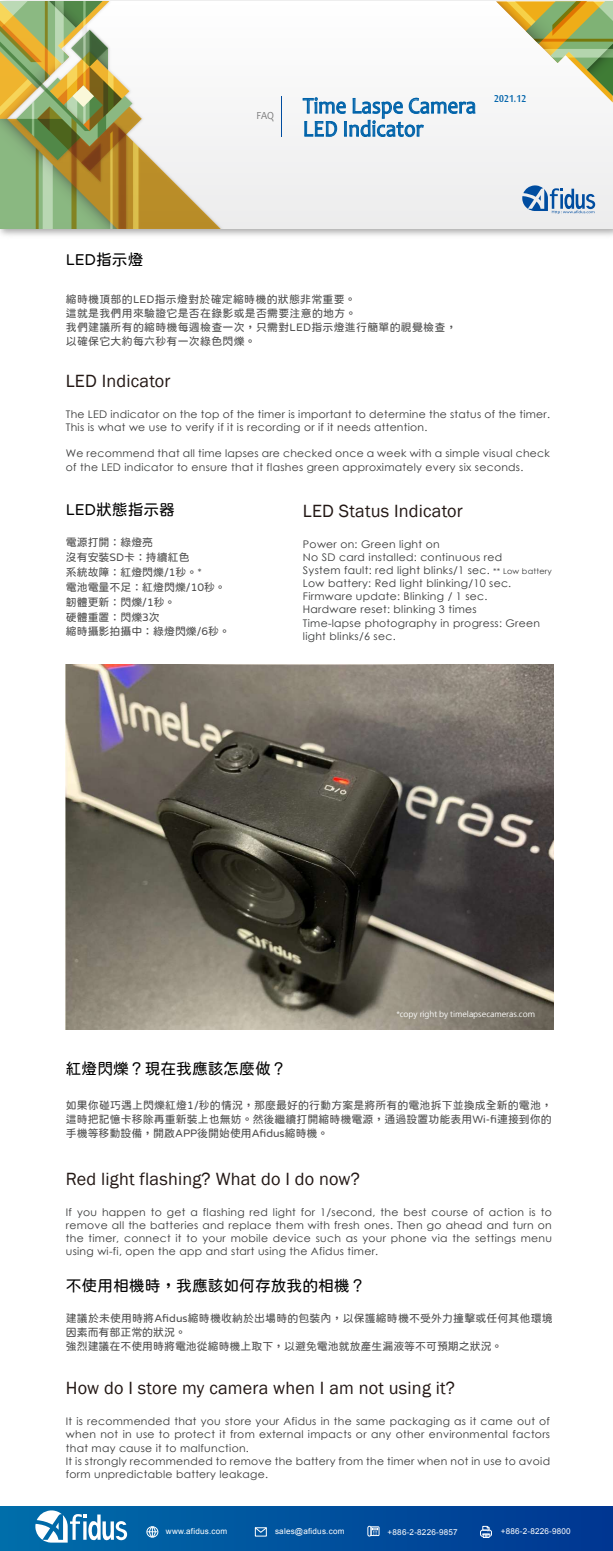
<style>
.page{position:relative;width:613px;height:1551px;background:#fff}
.page>*{position:absolute;margin:0;border:0;box-sizing:border-box;transform-origin:0 0}
.t1{font:23.1px/23.1px "Candara";letter-spacing:.01em;color:#0063aa;text-align:center;scale:.9 1}
.t2{font:18.2px "Franklin Gothic";letter-spacing:.01em;color:#231815}
.t3{font:15.75px "jf openhuninn 1.0";color:#000}
.t4{font:15.4px "Mool Boran";letter-spacing:.01em;color:#0063aa;scale:.9 1}
.t5{font:10.94px/14.9px "jf openhuninn 1.0";letter-spacing:.005em;color:#4c4c4c}
.t6{font:10.94px/14px "jf openhuninn 1.0";letter-spacing:.025em;color:#4c4c4c}
.t7{font:10.5px/13.1px "Century Gothic";letter-spacing:.025em;color:#373838}
.t8{font:8.14px "Arial";letter-spacing:.025em;color:#fff}
.t9{font:7.88px "Microsoft Jheng Hei UI Regular";color:#fff}
.s1{font-size:7.88px}
</style>
<div class="page">
<div style="left:0;top:1px;width:612px;height:228px;background:#f3f3f4"></div>
<svg style="left:522px;top:185px;width:73px;height:29px"></svg>
<svg style="left:0;top:1px;width:221px;height:228px"></svg>
<svg style="left:496px;top:1px;width:116px;height:101px"></svg>
<svg style="left:302px;top:97px;width:173px;height:40px"></svg>
<hr style="left:280px;top:96px;width:1px;height:40px;background:#004da0">
<img style="left:66px;top:664px;width:487px;height:365px">
<div style="left:0;top:1506px;width:612px;height:44px;background:linear-gradient(to right,#0470ab,#003591)"></div>
<svg style="left:35px;top:1510px;width:92px;height:32px"></svg>
<div style="left:146px;top:1526px;width:12px;height:11px;border:1px solid #fff;border-radius:50%"></div>
<svg style="left:147px;top:1526px;width:10px;height:11px"></svg>
<svg style="left:254px;top:1526px;width:13px;height:7px"></svg>
<svg style="left:371px;top:1526px;width:8px;height:10px"></svg>
<div style="left:367px;top:1526px;width:4px;height:10px;border:1px solid #fff;border-radius:2px"></div>
<svg style="left:480px;top:1525px;width:12px;height:12px"></svg>
<h1 class="t1" style="left:256px;top:94px;width:245px"><sub>FAQ</sub> Time Laspe Camera<br>LED Indicator</h1>
<h3 class="t4" style="left:494px;top:88px;width:37px">2021.12</h3>
<h3 class="t3" style="left:66px;top:250px;width:79px">LED指示燈</h3>
<p class="t6" style="left:66px;top:292px;width:392px">縮時機頂部的LED指示燈對於確定縮時機的狀態非常重要。<br>這就是我們用來驗證它是否在錄影或是否需要注意的地方。<br>我們建議所有的縮時機每週檢查一次，只需對LED指示燈進行簡單的視覺檢查，以確保它大約每六秒有一次綠色閃爍。</p>
<h2 class="t2" style="left:66px;top:370px;width:106px">LED Indicator</h2>
<p class="t7" style="left:66px;top:407px;width:485px">The LED indicator on the top of the timer is important to determine the status of the timer.<br>This is what we use to verify if it is recording or if it needs attention.</p>
<p class="t7" style="left:66px;top:447px;width:485px">We recommend that all time lapses are checked once a week with a simple visual check of the LED indicator to ensure that it flashes green approximately every six seconds.</p>
<h3 class="t3" style="left:66px;top:499px;width:110px">LED狀態指示器</h3>
<p class="t5" style="left:66px;top:535px;width:166px">電源打開：綠燈亮<br>沒有安裝SD卡：持續紅色<br>系統故障：紅燈閃爍/1秒。*<br>電池電量不足：紅燈閃爍/10秒。韌體更新：閃爍/1秒。<br>硬體重置：閃爍3次<br>縮時攝影拍攝中：綠燈閃爍/6秒。</p>
<h2 class="t2" style="left:303px;top:499px;width:161px">LED Status Indicator</h2>
<p class="t7" style="left:303px;top:537px;width:250px">Power on: Green light on<br>No SD card installed: continuous red<br>System fault: red light blinks/1 sec. <span class="s1">** Low battery </span>Low battery: Red light blinking/10 sec.<br>Firmware update: Blinking / 1 sec.<br>Hardware reset: blinking 3 times<br>Time-lapse photography in progress: Green light blinks/6 sec.</p>
<h3 class="t3" style="left:66px;top:1058px;width:222px">紅燈閃爍？現在我應該怎麼做？</h3>
<p class="t9" style="left:396px;top:1009px;width:140px">*copy right by timelapsecameras.com</p>
<p class="t5" style="left:66px;top:1097px;width:487px;line-height:14px;text-align:justify">如果你碰巧遇上閃爍紅燈1/秒的情況，那麼最好的行動方案是將所有的電池拆下並換成全新的電池，這時把記憶卡移除再重新裝上也無妨。然後繼續打開縮時機電源，通過設置功能表用Wi-fi連接到你的手機等移動設備，開啟APP後開始使用Afidus縮時機。</p>
<h2 class="t2" style="left:66px;top:1167px;width:295px">Red light flashing? What do I do now?</h2>
<p class="t7" style="left:66px;top:1205px;width:487px;text-align:justify">If you happen to get a flashing red light for 1/second, the best course of action is to remove all the batteries and replace them with fresh ones. Then go ahead and turn on the timer, connect it to your mobile device such as your phone via the settings menu using wi-fi, open the app and start using the Afidus timer.</p>
<h3 class="t3" style="left:66px;top:1275px;width:301px">不使用相機時，我應該如何存放我的相機？</h3>
<p class="t5" style="left:66px;top:1310px;width:488px;line-height:14px">建議於未使用時將Afidus縮時機收納於出場時的包裝內，以保護縮時機不受外力撞擊或任何其他環境因素而有部正常的狀況。<br>強烈建議在不使用時將電池從縮時機上取下，以避免電池就放產生漏液等不可預期之狀況。</p>
<h2 class="t2" style="left:66px;top:1377px;width:390px">How do I store my camera when I am not using it?</h2>
<p class="t7" style="left:66px;top:1414px;width:485px">It is recommended that you store your Afidus in the same packaging as it came out of when not in use to protect it from external impacts or any other environmental factors that may cause it to malfunction.<br>It is strongly recommended to remove the battery from the timer when not in use to avoid form unpredictable battery leakage.</p>
<p class="t8" style="left:166px;top:1525px;width:63px">www.afidus.com</p>
<p class="t8" style="left:275px;top:1525px;width:71px">sales@afidus.com</p>
<p class="t8" style="left:387px;top:1526px;width:71px">+886-2-8226-9857</p>
<p class="t8" style="left:500px;top:1525px;width:71px">+886-2-8226-9800</p>
</div>
